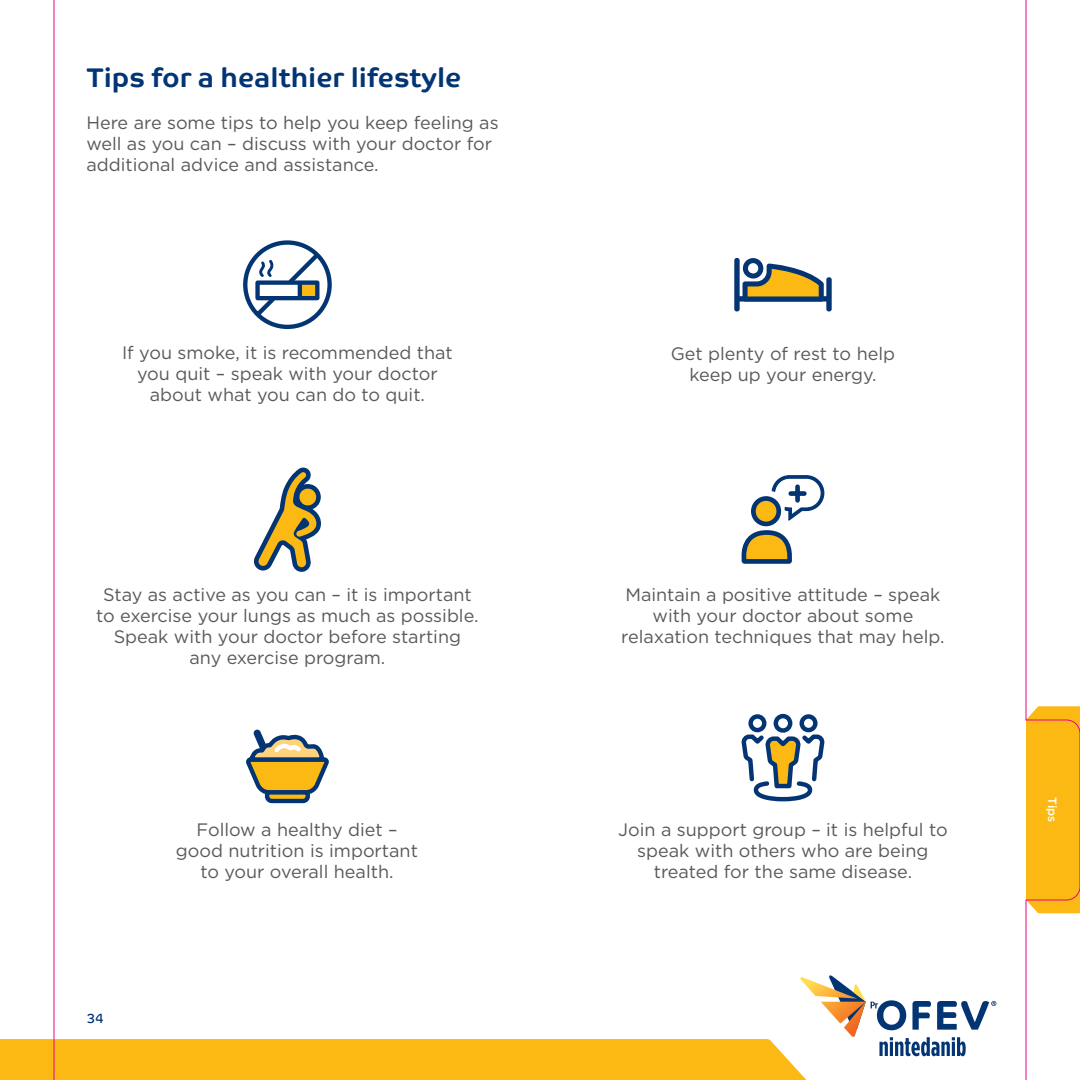
<style>
.page{position:relative;width:1080px;height:1080px;background:#fff}
.page>*{position:absolute;margin:0;border:0;box-sizing:border-box;transform-origin:0 0}
.t1{font:700 27px "Co Text";color:#033574}
.t2{font:18px/21px "Gotham";color:#58595b;text-align:center}
.t3{font:13.5px "Co Text";color:#033574}
.t4{font:500 12px "Gotham";color:#fff}
</style>
<div class="page">
<svg style="left:243px;top:240px;width:89px;height:89px"></svg>
<div style="left:300px;top:283px;width:16px;height:15px;background:#fdb913"></div>
<div style="left:255px;top:280px;width:64px;height:20px;border:4px solid #033574"></div>
<hr style="left:298px;top:283px;width:4px;height:15px;background:#033574">
<svg style="left:254px;top:468px;width:67px;height:104px"></svg>
<svg style="left:246px;top:730px;width:83px;height:73px"></svg>
<div style="left:748px;top:714px;width:18px;height:18px;border:4px solid #033574;border-radius:50%"></div>
<div style="left:800px;top:714px;width:18px;height:18px;border:4px solid #033574;border-radius:50%"></div>
<svg style="left:742px;top:731px;width:82px;height:70px"></svg>
<div style="left:774px;top:714px;width:18px;height:19px;border:4px solid #033574;border-radius:50%"></div>
<svg style="left:734px;top:258px;width:98px;height:54px"></svg>
<svg style="left:0;top:974px;width:996px;height:106px"></svg>
<hr style="left:54px;top:0;width:1px;height:1080px;background:#ec008c">
<svg style="left:1026px;top:0;width:54px;height:1080px"></svg>
<svg style="left:742px;top:530px;width:50px;height:34px;background:#a39458"></svg>
<svg style="left:771px;top:475px;width:53px;height:48px"></svg>
<div style="left:753px;top:499px;width:26px;height:25px;background:#fdb913;border-radius:50%"></div>
<div style="left:751px;top:496px;width:30px;height:30px;border:5px solid #033574;border-radius:50%"></div>
<div style="left:795px;top:487px;width:5px;height:13px;background:#033574"></div>
<div style="left:791px;top:491px;width:13px;height:5px;background:#033574"></div>
<h2 class="t1" style="left:86px;top:62px;width:376px">Tips for a healthier lifestyle</h2>
<p class="t2" style="left:86px;top:111px;width:414px;text-align:left">Here are some tips to help you keep feeling as well as you can – discuss with your doctor for additional advice and assistance.</p>
<p class="t2" style="left:122px;top:342px;width:332px">If you smoke, it is recommended that you quit – speak with your doctor about what you can do to quit.</p>
<p class="t2" style="left:96px;top:584px;width:384px">Stay as active as you can – it is important to exercise your lungs as much as possible.<br>Speak with your doctor before starting any exercise program.</p>
<p class="t3" style="left:86px;top:1010px;width:19px">34</p>
<p class="t2" style="left:176px;top:818px;width:244px">Follow a healthy diet – good nutrition is important to your overall health.</p>
<p class="t2" style="left:671px;top:343px;width:226px">Get plenty of rest to help keep up your energy.</p>
<p class="t2" style="left:621px;top:584px;width:325px">Maintain a positive attitude – speak with your doctor about some relaxation techniques that may help.</p>
<p class="t2" style="left:618px;top:818px;width:331px">Join a support group – it is helpful to speak with others who are being treated for the same disease.</p>
<p class="t4" style="left:1060px;top:797px;width:27px;rotate:90deg">Tips</p>
</div>
